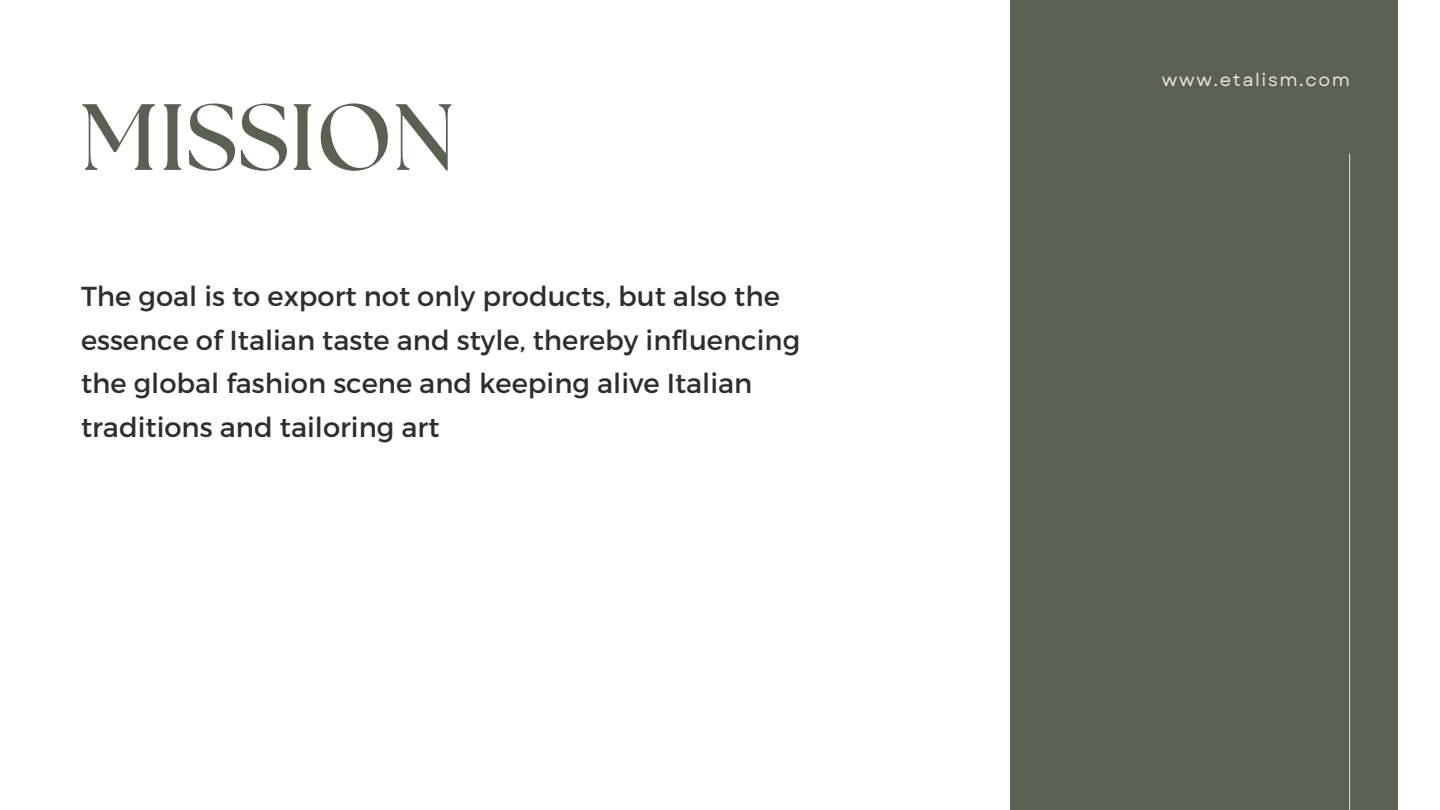
<style>
.page{position:relative;width:1440px;height:810px;background:#fff}
.page>*{position:absolute;margin:0;border:0;box-sizing:border-box;transform-origin:0 0}
.t1{font:700 93.8px "The Seasons";color:#596153}
.t2{font:27.4px/43.6px "Montserrat";color:#2e2e2e}
.t3{font:18px "Garet";letter-spacing:.09em;color:#ebe4da}
</style>
<div class="page">
<div style="left:1010px;top:0;width:387px;height:810px;background:#596153"></div>
<hr style="left:1349px;top:153px;width:1px;height:657px;background:#ebe4da">
<p class="t1" style="left:81px;top:95px;width:375px">MISSION</p>
<p class="t2" style="left:81px;top:273px;width:721px">The goal is to export not only products, but also the essence of Italian taste and style, thereby influencing the global fashion scene and keeping alive Italian traditions and tailoring art</p>
<p class="t3" style="left:1162px;top:67px;width:190px">www.etalism.com</p>
</div>
